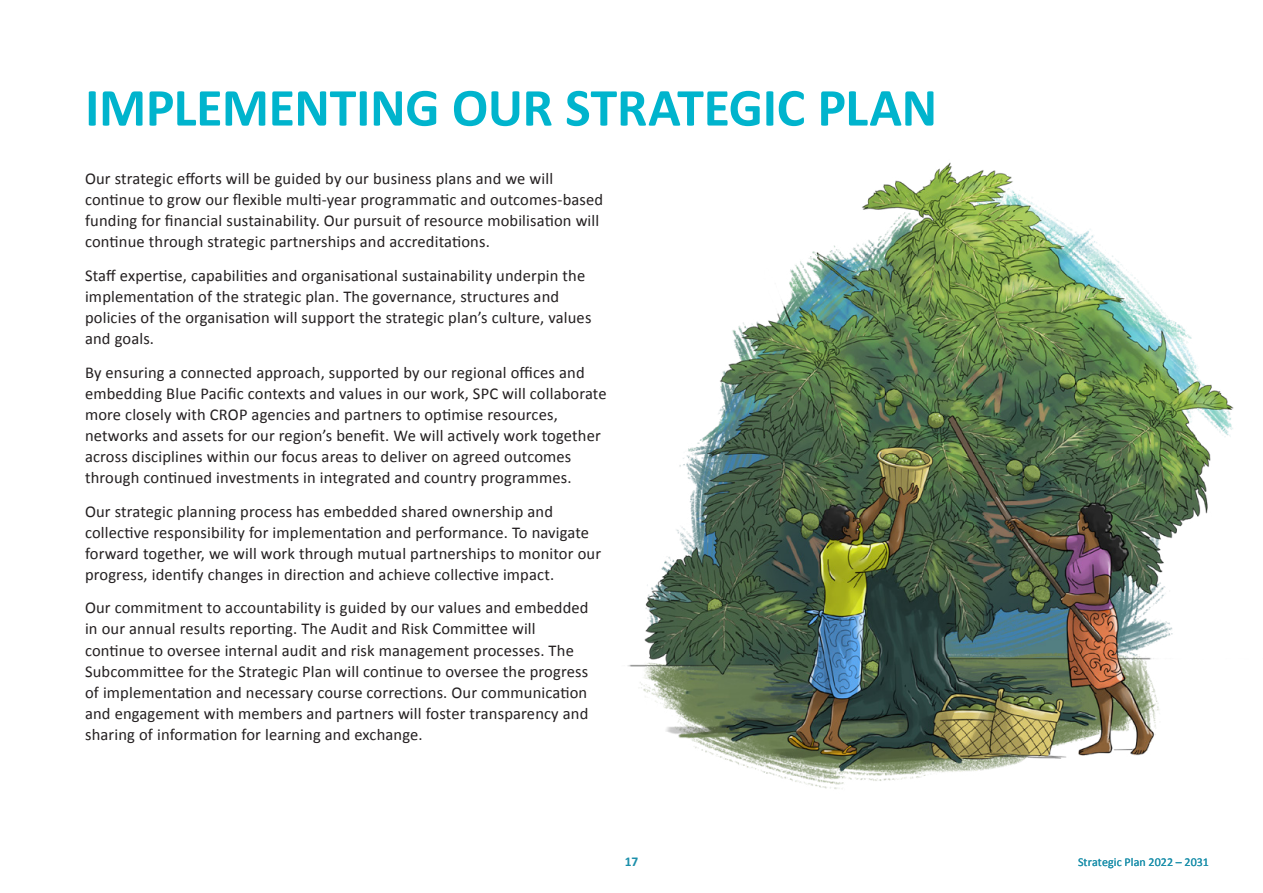
<style>
.page{position:relative;width:1263px;height:893px;background:#fff}
.page>*{position:absolute;margin:0;border:0;box-sizing:border-box;transform-origin:0 0}
.HEAD_1{font:700 54px "Calibri";letter-spacing:-.01em;color:#00b4cd}
.BODY_1{font:16.5px/21px "Calibri";letter-spacing:.01em;color:#231f20}
.t1{font:700 13.5px "Calibri";color:#1b8faa}
.t2{font:12px "Calibri";letter-spacing:.01em;color:#1b8faa}
</style>
<div class="page">
<img style="left:627px;top:162px;width:607px;height:627px">
<p class="HEAD_1" style="left:85px;top:73px;width:854px">IMPLEMENTING OUR STRATEGIC PLAN</p>
<p class="BODY_1" style="left:85px;top:168px;width:520px">Our strategic efforts will be guided by our business plans and we will continue to grow our flexible multi-year programmatic and outcomes-based funding for financial sustainability. Our pursuit of resource mobilisation will continue through strategic partnerships and accreditations.</p>
<p class="BODY_1" style="left:85px;top:265px;width:508px">Staff expertise, capabilities and organisational sustainability underpin the implementation of the strategic plan. The governance, structures and policies of the organisation will support the strategic plan’s culture, values and goals.</p>
<p class="BODY_1" style="left:85px;top:362px;width:523px">By ensuring a connected approach, supported by our regional offices and embedding Blue Pacific contexts and values in our work, SPC will collaborate more closely with CROP agencies and partners to optimise resources, networks and assets for our region’s benefit. We will actively work together across disciplines within our focus areas to deliver on agreed outcomes through continued investments in integrated and country programmes.</p>
<p class="BODY_1" style="left:85px;top:501px;width:518px">Our strategic planning process has embedded shared ownership and collective responsibility for implementation and performance. To navigate forward together, we will work through mutual partnerships to monitor our progress, identify changes in direction and achieve collective impact.</p>
<p class="BODY_1" style="left:85px;top:598px;width:505px">Our commitment to accountability is guided by our values and embedded in our annual results reporting. The Audit and Risk Committee will continue to oversee internal audit and risk management processes. The Subcommittee for the Strategic Plan will continue to oversee the progress of implementation and necessary course corrections. Our communication and engagement with members and partners will foster transparency and sharing of information for learning and exchange.</p>
<p class="t1" style="left:625px;top:853px;width:15px">17</p>
<p class="t2" style="left:1078px;top:854px;width:132px">Strategic Plan 2022 – 2031</p>
</div>
